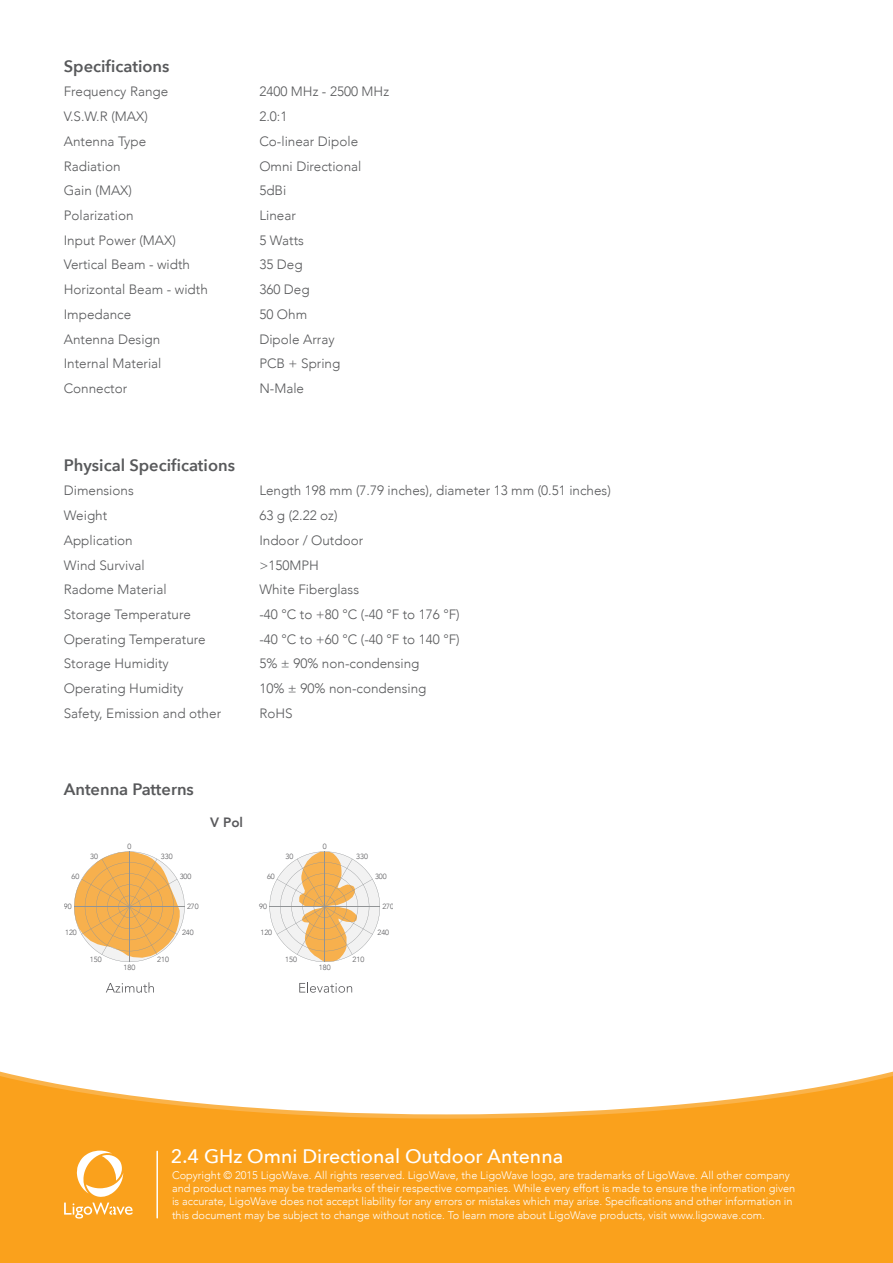
<style>
.page{position:relative;width:893px;height:1263px;background:#fff}
.page>*{position:absolute;margin:0;border:0;box-sizing:border-box;transform-origin:0 0}
.t1{font:500 19.5px "Avenir Next";color:#fff}
.t2{font:600 16.5px "Avenir Next";color:#58595b}
.t3{font:300 13.5px "Avenir";color:#58595b}
.t4{font:800 13.5px "Avenir";color:#59595c}
.t5{font:300 10.95px/13.2px "Avenir";color:#fff}
.t6{font:300 7.5px "Avenir";color:#59595c}
</style>
<div class="page">
<svg style="left:0;top:1076px;width:893px;height:187px;background:#faae3c"></svg>
<svg style="left:64px;top:1150px;width:69px;height:68px"></svg>
<hr style="left:156px;top:1151px;width:2px;height:67px;background:#fff">
<svg style="left:74px;top:851px;width:111px;height:111px"></svg>
<hr style="left:129px;top:851px;width:1px;height:56px;background:#919496">
<svg style="left:269px;top:851px;width:111px;height:111px"></svg>
<hr style="left:325px;top:906px;width:55px;height:1px;background:#919496">
<svg style="left:106px;top:982px;width:48px;height:10px"></svg>
<svg style="left:299px;top:982px;width:53px;height:10px"></svg>
<p class="t2" style="left:64px;top:52px;width:107px">Specifications</p>
<p class="t3" style="left:64px;top:84px;width:106px">Frequency Range</p>
<p class="t3" style="left:259px;top:84px;width:131px">2400 MHz - 2500 MHz</p>
<p class="t3" style="left:64px;top:109px;width:86px">V.S.W.R (MAX)</p>
<p class="t3" style="left:259px;top:109px;width:30px">2.0:1</p>
<p class="t3" style="left:64px;top:133px;width:84px">Antenna Type</p>
<p class="t3" style="left:259px;top:133px;width:100px">Co-linear Dipole</p>
<p class="t3" style="left:64px;top:158px;width:58px">Radiation</p>
<p class="t3" style="left:259px;top:158px;width:104px">Omni Directional</p>
<p class="t3" style="left:64px;top:183px;width:70px">Gain (MAX)</p>
<p class="t3" style="left:259px;top:183px;width:29px">5dBi</p>
<p class="t3" style="left:64px;top:207px;width:71px">Polarization</p>
<p class="t3" style="left:259px;top:207px;width:38px">Linear</p>
<p class="t3" style="left:64px;top:232px;width:114px">Input Power (MAX)</p>
<p class="t3" style="left:259px;top:232px;width:46px">5 Watts</p>
<p class="t3" style="left:64px;top:257px;width:128px">Vertical Beam - width</p>
<p class="t3" style="left:259px;top:257px;width:45px">35 Deg</p>
<p class="t3" style="left:64px;top:281px;width:146px">Horizontal Beam - width</p>
<p class="t3" style="left:259px;top:281px;width:52px">360 Deg</p>
<p class="t3" style="left:64px;top:306px;width:69px">Impedance</p>
<p class="t3" style="left:259px;top:306px;width:49px">50 Ohm</p>
<p class="t3" style="left:64px;top:331px;width:98px">Antenna Design</p>
<p class="t3" style="left:259px;top:331px;width:77px">Dipole Array</p>
<p class="t3" style="left:64px;top:356px;width:99px">Internal Material</p>
<p class="t3" style="left:259px;top:356px;width:83px">PCB + Spring</p>
<p class="t3" style="left:64px;top:380px;width:65px">Connector</p>
<p class="t3" style="left:259px;top:380px;width:46px">N-Male</p>
<p class="t2" style="left:64px;top:451px;width:173px">Physical Specifications</p>
<p class="t3" style="left:64px;top:483px;width:72px">Dimensions</p>
<p class="t3" style="left:259px;top:483px;width:353px">Length 198 mm (7.79 inches), diameter 13 mm (0.51 inches)</p>
<p class="t3" style="left:64px;top:507px;width:45px">Weight</p>
<p class="t3" style="left:259px;top:507px;width:80px">63 g (2.22 oz)</p>
<p class="t3" style="left:64px;top:532px;width:71px">Application</p>
<p class="t3" style="left:259px;top:532px;width:105px">Indoor / Outdoor</p>
<p class="t3" style="left:64px;top:557px;width:83px">Wind Survival</p>
<p class="t3" style="left:259px;top:557px;width:61px">&gt;150MPH</p>
<p class="t3" style="left:64px;top:582px;width:104px">Radome Material</p>
<p class="t3" style="left:259px;top:582px;width:101px">White Fiberglass</p>
<p class="t3" style="left:64px;top:606px;width:129px">Storage Temperature</p>
<p class="t3" style="left:259px;top:606px;width:202px">-40 °C to +80 °C (-40 °F to 176 °F)</p>
<p class="t3" style="left:64px;top:631px;width:143px">Operating Temperature</p>
<p class="t3" style="left:259px;top:631px;width:202px">-40 °C to +60 °C (-40 °F to 140 °F)</p>
<p class="t3" style="left:64px;top:656px;width:107px">Storage Humidity</p>
<p class="t3" style="left:259px;top:656px;width:162px">5% ± 90% non-condensing</p>
<p class="t3" style="left:64px;top:680px;width:121px">Operating Humidity</p>
<p class="t3" style="left:259px;top:680px;width:169px">10% ± 90% non-condensing</p>
<p class="t3" style="left:64px;top:705px;width:159px">Safety, Emission and other</p>
<p class="t3" style="left:259px;top:705px;width:35px">RoHS</p>
<p class="t2" style="left:64px;top:775px;width:132px">Antenna Patterns</p>
<p class="t4" style="left:210px;top:811px;width:35px">V Pol</p>
<p class="t6" style="left:127px;top:842px;width:5px">0</p>
<p class="t6" style="left:323px;top:842px;width:5px">0</p>
<p class="t6" style="left:90px;top:852px;width:9px">30</p>
<p class="t6" style="left:161px;top:852px;width:13px">330</p>
<p class="t6" style="left:285px;top:852px;width:9px">30</p>
<p class="t6" style="left:356px;top:852px;width:13px">330</p>
<p class="t6" style="left:72px;top:872px;width:9px">60</p>
<p class="t6" style="left:180px;top:872px;width:13px">300</p>
<p class="t6" style="left:267px;top:872px;width:9px">60</p>
<p class="t6" style="left:375px;top:872px;width:13px">300</p>
<p class="t6" style="left:64px;top:902px;width:9px">90</p>
<p class="t6" style="left:187px;top:902px;width:13px">270</p>
<p class="t6" style="left:259px;top:902px;width:9px">90</p>
<p class="t6" style="left:382px;top:902px;width:13px">270</p>
<p class="t6" style="left:65px;top:927px;width:13px">120</p>
<p class="t6" style="left:182px;top:927px;width:13px">240</p>
<p class="t6" style="left:261px;top:927px;width:13px">120</p>
<p class="t6" style="left:377px;top:927px;width:13px">240</p>
<p class="t6" style="left:90px;top:955px;width:13px">150</p>
<p class="t6" style="left:157px;top:955px;width:13px">210</p>
<p class="t6" style="left:285px;top:955px;width:13px">150</p>
<p class="t6" style="left:353px;top:955px;width:13px">210</p>
<p class="t6" style="left:124px;top:963px;width:13px">180</p>
<p class="t6" style="left:319px;top:963px;width:13px">180</p>
<h1 class="t1" style="left:171px;top:1140px;width:394px">2.4 GHz Omni Directional Outdoor Antenna</h1>
<p class="t5" style="left:172px;top:1169px;width:625px">Copyright © 2015 LigoWave. All rights reserved. LigoWave, the LigoWave logo, are trademarks of LigoWave. All other company and product names may be trademarks of their respective companies. While every effort is made to ensure the information given is accurate, LigoWave does not accept liability for any errors or mistakes which may arise. Specifications and other information in this document may be subject to change without notice. To learn more about LigoWave products, visit www.ligowave.com.</p>
</div>
